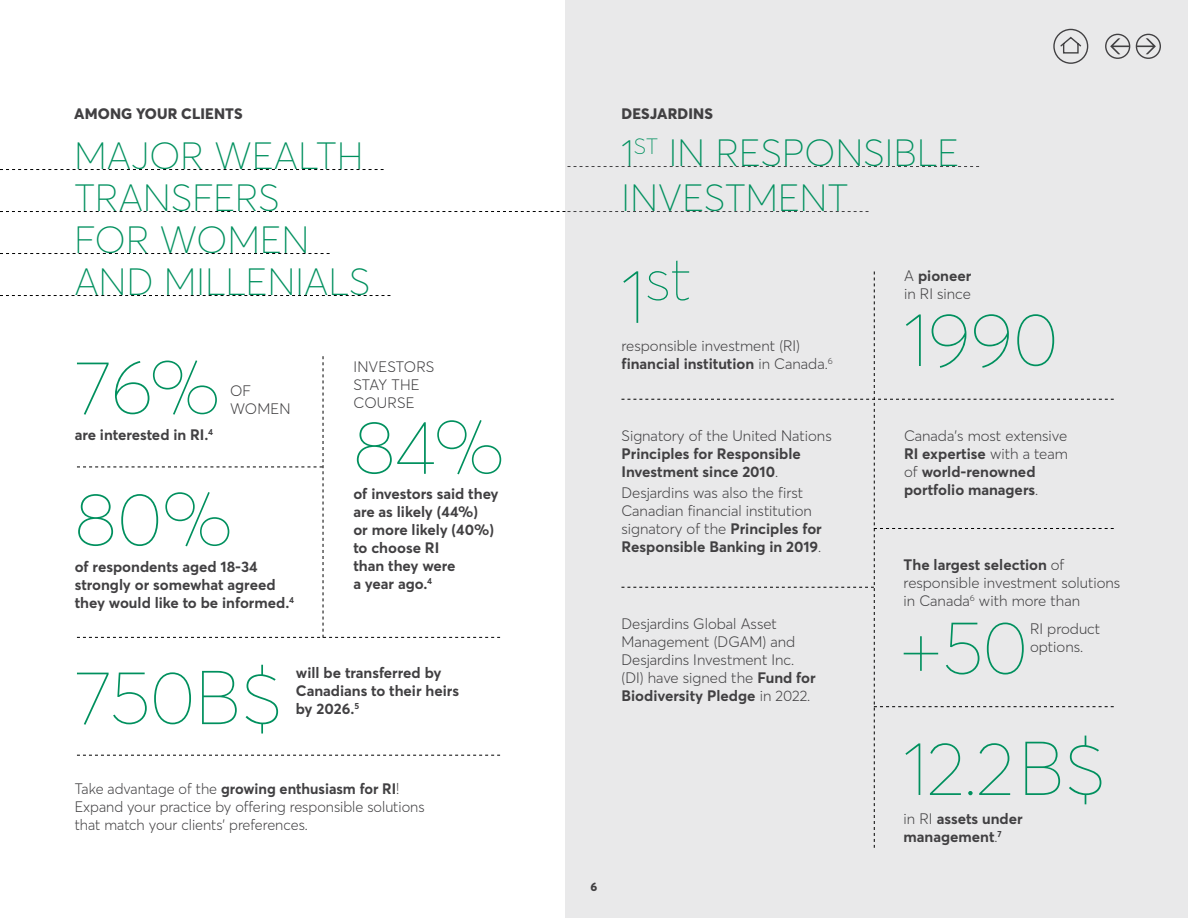
<style>
.page{position:relative;width:1188px;height:918px;background:#fff}
.page>*{position:absolute;margin:0;border:0;box-sizing:border-box;transform-origin:0 0}
.stats_1{font:100 75px "Desjardins Sans";color:#00905e}
.stats_1-2{font:100 60px "Desjardins Sans";color:#00905e}
.Txt_titre_vert_souli{font:100 37.5px "Desjardins Sans";letter-spacing:.01em;color:#00905e}
.Txt_courant{font:300 15px/18px "Desjardins Sans";color:#414042}
.Txt_courant-2{font:700 15px/18px "Desjardins Sans";color:#414042}
.surtitre{font:800 15px "Desjardins Sans";letter-spacing:.01em;color:#414042}
.t1{font:800 12px "Desjardins Sans";color:#414042}
.s1{font-weight:700}
.s2{font-size:75px}
.s3{font-weight:300}
</style>
<div class="page">
<div style="left:565px;top:0;width:623px;height:918px;background:#e9e9ea"></div>
<svg style="left:0;top:169px;width:384px;height:1px"></svg>
<svg style="left:0;top:253px;width:330px;height:1px"></svg>
<svg style="left:0;top:295px;width:390px;height:1px"></svg>
<svg style="left:567px;top:166px;width:412px;height:1px"></svg>
<svg style="left:0;top:211px;width:869px;height:1px"></svg>
<svg style="left:77px;top:356px;width:423px;height:282px"></svg>
<svg style="left:77px;top:755px;width:423px;height:1px"></svg>
<svg style="left:621px;top:272px;width:493px;height:576px"></svg>
<div style="left:1053px;top:29px;width:35px;height:35px;border:1px solid #414042;border-radius:50%"></div>
<svg style="left:1060px;top:36px;width:22px;height:18px"></svg>
<svg style="left:1137px;top:38px;width:19px;height:16px"></svg>
<div style="left:1136px;top:34px;width:25px;height:25px;border:1px solid #414042;border-radius:50%"></div>
<svg style="left:1110px;top:38px;width:19px;height:16px"></svg>
<div style="left:1105px;top:34px;width:25px;height:25px;border:1px solid #414042;border-radius:50%"></div>
<p class="surtitre" style="left:74px;top:105px;width:170px">AMONG YOUR CLIENTS</p>
<p class="Txt_titre_vert_souli" style="left:74px;top:133px;width:290px">MAJOR WEALTH</p>
<p class="Txt_titre_vert_souli" style="left:74px;top:175px;width:207px">TRANSFERS</p>
<p class="Txt_titre_vert_souli" style="left:74px;top:217px;width:236px">FOR WOMEN</p>
<p class="Txt_titre_vert_souli" style="left:74px;top:259px;width:297px">AND MILLENIALS</p>
<p class="stats_1" style="left:75px;top:343px;width:147px">76%</p>
<p class="Txt_courant-2" style="left:75px;top:425px;width:140px">are interested in RI.<sup>4</sup></p>
<p class="Txt_courant" style="left:230px;top:382px;width:62px">OF<br>WOMEN</p>
<p class="stats_1" style="left:75px;top:474px;width:160px">80%</p>
<p class="Txt_courant-2" style="left:75px;top:557px;width:221px">of respondents aged 18-34 strongly or somewhat agreed they would like to be informed.<sup>4</sup></p>
<p class="Txt_courant" style="left:353px;top:358px;width:82px">INVESTORS<br>STAY THE<br>COURSE</p>
<p class="stats_1" style="left:353px;top:402px;width:153px">84%</p>
<p class="Txt_courant-2" style="left:353px;top:485px;width:147px">of investors said they are as likely (44%)<br>or more likely (40%) to choose RI<br>than they were<br>a year ago.<sup>4</sup></p>
<p class="stats_1" style="left:75px;top:653px;width:209px">750B$</p>
<p class="Txt_courant-2" style="left:296px;top:663px;width:165px">will be transferred by<br>Canadians to their heirs by 2026.<sup>5</sup></p>
<p class="Txt_courant" style="left:75px;top:780px;width:351px">Take advantage of the <span class="s1">growing enthusiasm for RI</span>!<br>Expand your practice by offering responsible solutions that match your clients’ preferences.</p>
<p class="t1" style="left:591px;top:880px;width:8px">6</p>
<p class="surtitre" style="left:622px;top:105px;width:93px">DESJARDINS</p>
<p class="Txt_titre_vert_souli" style="left:621px;top:130px;width:339px">1<sup>ST</sup> IN RESPONSIBLE</p>
<p class="Txt_titre_vert_souli" style="left:622px;top:175px;width:228px">INVESTMENT</p>
<p class="stats_1-2" style="left:621px;top:243px;width:72px"><span class="s2">1</span>st</p>
<p class="Txt_courant" style="left:621px;top:337px;width:213px">responsible investment (RI) <span class="s1">financial institution</span> in Canada.<sup>6</sup></p>
<p class="Txt_courant-2" style="left:621px;top:427px;width:212px"><span class="s3">Signatory of the United Nations<br></span>Principles for Responsible<br>Investment since 2010<span class="s3">.</span></p>
<p class="Txt_courant" style="left:621px;top:484px;width:202px">Desjardins was also the first<br>Canadian financial institution signatory of the <span class="s1">Principles for<br>Responsible Banking in 2019</span>.</p>
<p class="Txt_courant" style="left:621px;top:615px;width:196px">Desjardins Global Asset<br>Management (DGAM) and<br>Desjardins Investment Inc. (DI) have signed the <span class="s1">Fund for<br>Biodiversity Pledge</span> in 2022.</p>
<p class="Txt_courant" style="left:904px;top:267px;width:69px">A <span class="s1">pioneer </span>in RI since</p>
<p class="stats_1" style="left:904px;top:294px;width:156px">1990</p>
<p class="Txt_courant-2" style="left:904px;top:427px;width:165px"><span class="s3">Canada’s most extensive<br></span>RI expertise <span class="s3">with a team of</span> world-renowned portfolio managers<span class="s3">.</span></p>
<p class="Txt_courant" style="left:904px;top:556px;width:218px"><span class="s1">The largest selection</span> of responsible investment solutions in Canada<sup>6</sup> with more than</p>
<p class="stats_1" style="left:899px;top:603px;width:130px">+50</p>
<p class="Txt_courant" style="left:1030px;top:620px;width:72px">RI product options.</p>
<p class="stats_1" style="left:904px;top:723px;width:203px">12.2B$</p>
<p class="Txt_courant-2" style="left:904px;top:810px;width:121px"><span class="s3">in RI</span> assets under management<span class="s3">.</span><sup>7</sup></p>
</div>
